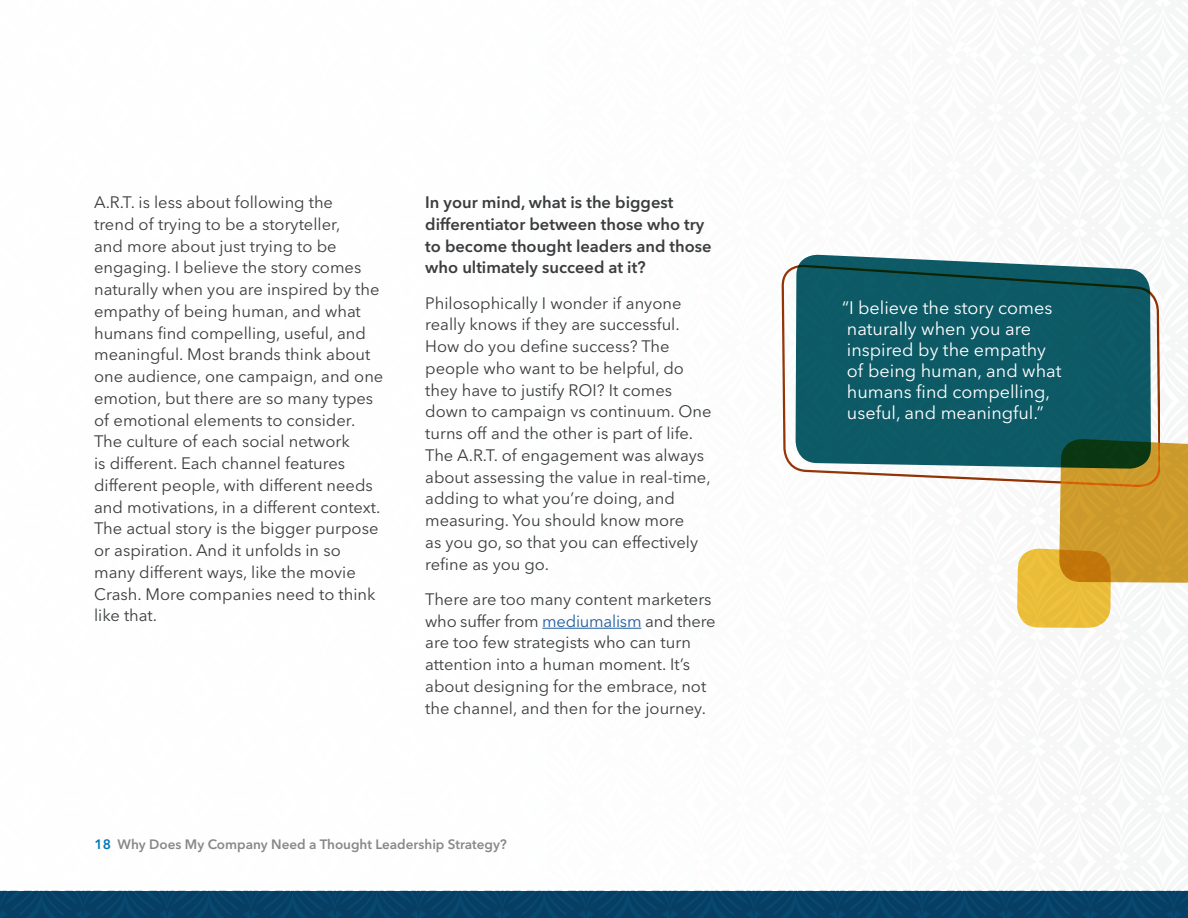
<style>
.page{position:relative;width:1188px;height:918px;background:#fff}
.page>*{position:absolute;margin:0;border:0;box-sizing:border-box;transform-origin:0 0}
.Callout{font:18px/21px "Avenir Next LT Pro";color:#fff}
.Body{font:16.5px/21.8px "Avenir Next LT Pro";color:#3a3c3e}
.Body-2{font:600 16.5px/21.8px "Avenir Next LT Pro";color:#3a3c3e}
.t1{font:600 13.5px "Avenir Next LT Pro";color:#86888a}
.s1{color:#215e9e}
.s2{color:#0077b5}
</style>
<div class="page">
<svg style="left:0;top:891px;width:1188px;height:27px;background:#064168"></svg>
<hr style="left:542px;top:628px;width:99px;height:1px;background:#215e9e">
<svg style="left:1017px;top:442px;width:171px;height:186px"></svg>
<svg style="left:781px;top:254px;width:379px;height:234px;background:#377175"></svg>
<p class="Body" style="left:94px;top:191px;width:291px">A.R.T. is less about following the<br>trend of trying to be a storyteller,<br>and more about just trying to be engaging. I believe the story comes naturally when you are inspired by the empathy of being human, and what humans find compelling, useful, and meaningful. Most brands think about one audience, one campaign, and one emotion, but there are so many types of emotional elements to consider.<br>The culture of each social network<br>is different. Each channel features different people, with different needs and motivations, in a different context.<br>The actual story is the bigger purpose or aspiration. And it unfolds in so many different ways, like the movie Crash. More companies need to think like that.</p>
<p class="Body-2" style="left:425px;top:191px;width:288px">In your mind, what is the biggest differentiator between those who try to become thought leaders and those who ultimately succeed at it?</p>
<p class="Body" style="left:425px;top:292px;width:288px">Philosophically I wonder if anyone really knows if they are successful.<br>How do you define success? The people who want to be helpful, do they have to justify ROI? It comes down to campaign vs continuum. One turns off and the other is part of life.<br>The A.R.T. of engagement was always about assessing the value in real-time, adding to what you’re doing, and measuring. You should know more<br>as you go, so that you can effectively refine as you go.</p>
<p class="Body" style="left:425px;top:588px;width:292px">There are too many content marketers who suffer from <span class="s1">mediumalism</span> and there are too few strategists who can turn attention into a human moment. It’s about designing for the embrace, not the channel, and then for the journey.</p>
<p class="t1" style="left:94px;top:836px;width:414px"><span class="s2">18</span> Why Does My Company Need a Thought Leadership Strategy?</p>
<p class="Callout" style="left:842px;top:297px;width:221px">“I believe the story comes naturally when you are inspired by the empathy of being human, and what humans find compelling, useful, and meaningful.”</p>
</div>
